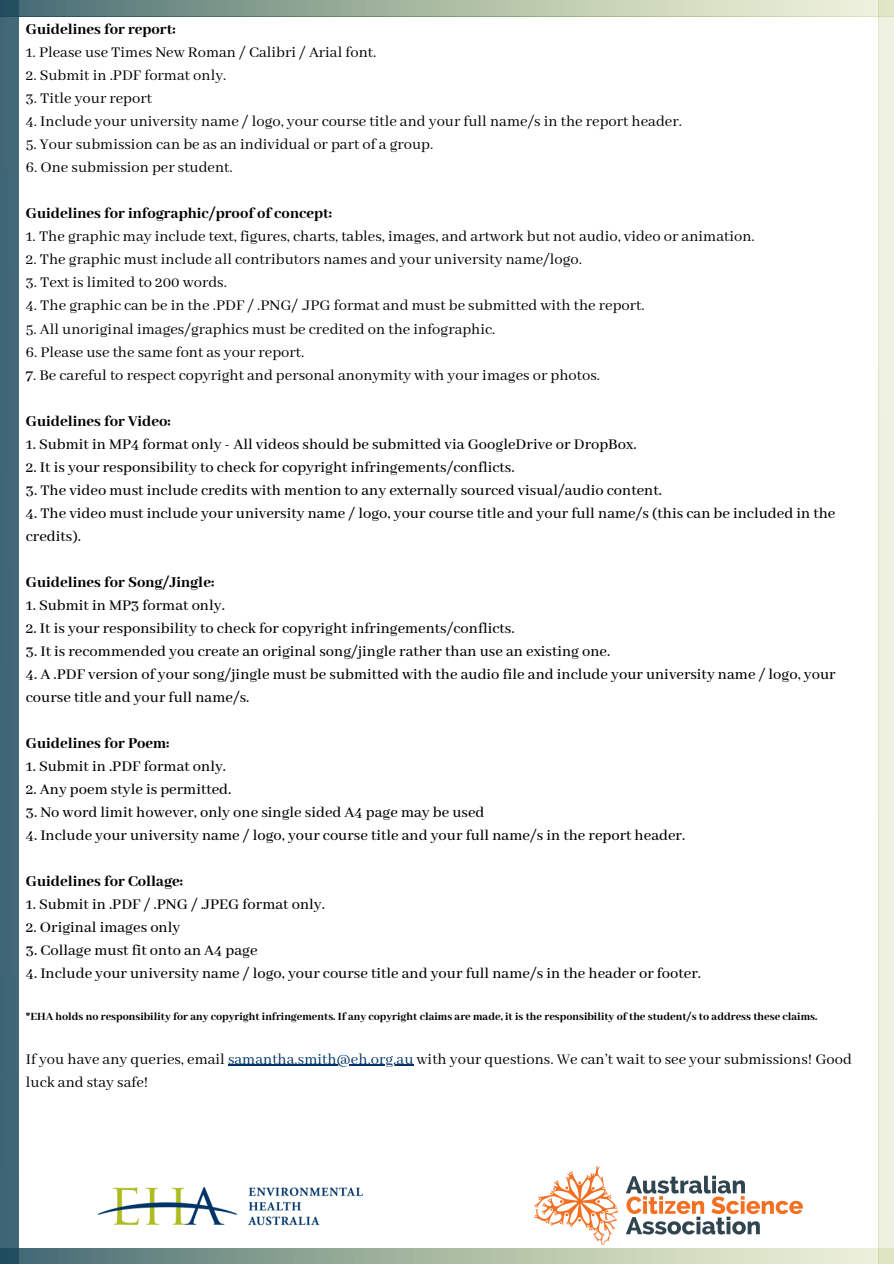
<style>
.page{position:relative;width:894px;height:1264px;background:#fff}
.page>*{position:absolute;margin:0;border:0;box-sizing:border-box;transform-origin:0 0}
.t1{font:500 16.5px/23px "Abhaya Libre";color:#000}
.t2{font:16.5px/23px "Abhaya Libre";color:#000}
.t3{font:800 16.5px "Abhaya Libre";color:#000}
.t4{font:800 12px "Abhaya Libre";color:#000}
.s1{color:#036}
</style>
<div class="page">
<div style="left:0;top:0;width:18px;height:1263px;background:#416776"></div>
<div style="left:0;top:0;width:893px;height:17px;background:linear-gradient(to right,#4b6f6f,#ffffdc)"></div>
<div style="left:878px;top:0;width:15px;height:1263px;background:#eef1df"></div>
<svg style="left:0;top:1248px;width:893px;height:15px;background:#a2b4a3"></svg>
<img style="left:534px;top:1166px;width:269px;height:79px">
<img style="left:97px;top:1186px;width:267px;height:40px">
<hr style="left:228px;top:1064px;width:185px;height:1px;background:#036">
<p class="t3" style="left:26px;top:20px;width:151px">Guidelines for report:</p>
<p class="t2" style="left:26px;top:42px;width:352px">1. Please use Times New Roman / Calibri / Arial font.</p>
<p class="t2" style="left:26px;top:65px;width:202px">2. Submit in .PDF format only.</p>
<p class="t2" style="left:26px;top:88px;width:128px">3. Title your report</p>
<p class="t2" style="left:26px;top:111px;width:657px">4. Include your university name / logo, your course title and your full name/s in the report header.</p>
<p class="t2" style="left:26px;top:134px;width:409px">5. Your submission can be as an individual or part of a group.</p>
<p class="t2" style="left:26px;top:157px;width:208px">6. One submission per student.</p>
<p class="t3" style="left:26px;top:204px;width:308px">Guidelines for infographic/proof of concept:</p>
<p class="t2" style="left:26px;top:226px;width:730px">1. The graphic may include text, figures, charts, tables, images, and artwork but not audio, video or animation.</p>
<p class="t2" style="left:26px;top:249px;width:557px">2. The graphic must include all contributors names and your university name/logo.</p>
<p class="t2" style="left:26px;top:272px;width:202px">3. Text is limited to 200 words.</p>
<p class="t2" style="left:26px;top:295px;width:620px">4. The graphic can be in the .PDF / .PNG/ .JPG format and must be submitted with the report.</p>
<p class="t2" style="left:26px;top:318px;width:471px">5. All unoriginal images/graphics must be credited on the infographic.</p>
<p class="t2" style="left:26px;top:341px;width:280px">6. Please use the same font as your report.</p>
<p class="t2" style="left:26px;top:364px;width:575px">7. Be careful to respect copyright and personal anonymity with your images or photos.</p>
<p class="t3" style="left:26px;top:412px;width:146px">Guidelines for Video:</p>
<p class="t1" style="left:26px;top:433px;width:612px">1. Submit in MP4 format only - All videos should be submitted via GoogleDrive or DropBox.</p>
<p class="t1" style="left:26px;top:456px;width:490px">2. It is your responsibility to check for copyright infringements/conflicts.</p>
<p class="t1" style="left:26px;top:479px;width:637px">3. The video must include credits with mention to any externally sourced visual/audio content.</p>
<p class="t1" style="left:26px;top:502px;width:810px">4. The video must include your university name / logo, your course title and your full name/s (this can be included in the credits).</p>
<p class="t3" style="left:26px;top:573px;width:190px">Guidelines for Song/Jingle:</p>
<p class="t1" style="left:26px;top:594px;width:200px">1. Submit in MP3 format only.</p>
<p class="t1" style="left:26px;top:617px;width:490px">2. It is your responsibility to check for copyright infringements/conflicts.</p>
<p class="t1" style="left:26px;top:640px;width:585px">3. It is recommended you create an original song/jingle rather than use an existing one.</p>
<p class="t1" style="left:26px;top:663px;width:811px">4. A .PDF version of your song/jingle must be submitted with the audio file and include your university name / logo, your course title and your full name/s.</p>
<p class="t3" style="left:26px;top:734px;width:145px">Guidelines for Poem:</p>
<p class="t1" style="left:26px;top:755px;width:202px">1. Submit in .PDF format only.</p>
<p class="t1" style="left:26px;top:778px;width:207px">2. Any poem style is permitted.</p>
<p class="t1" style="left:26px;top:801px;width:460px">3. No word limit however, only one single sided A4 page may be used</p>
<p class="t1" style="left:26px;top:824px;width:660px">4. Include your university name / logo, your course title and your full name/s in the report header.</p>
<p class="t3" style="left:26px;top:872px;width:159px">Guidelines for Collage:</p>
<p class="t1" style="left:26px;top:893px;width:300px">1. Submit in .PDF / .PNG / .JPEG format only.</p>
<p class="t1" style="left:26px;top:916px;width:156px">2. Original images only</p>
<p class="t1" style="left:26px;top:939px;width:233px">3. Collage must fit onto an A4 page</p>
<p class="t1" style="left:26px;top:962px;width:676px">4. Include your university name / logo, your course title and your full name/s in the header or footer.</p>
<p class="t4" style="left:26px;top:1010px;width:792px">*EHA holds no responsibility for any copyright infringements. If any copyright claims are made, it is the responsibility of the student/s to address these claims.</p>
<p class="t2" style="left:26px;top:1047px;width:827px">If you have any queries, email <span class="s1">samantha.smith@eh.org.au</span> with your questions. We can’t wait to see your submissions! Good luck and stay safe!</p>
</div>
